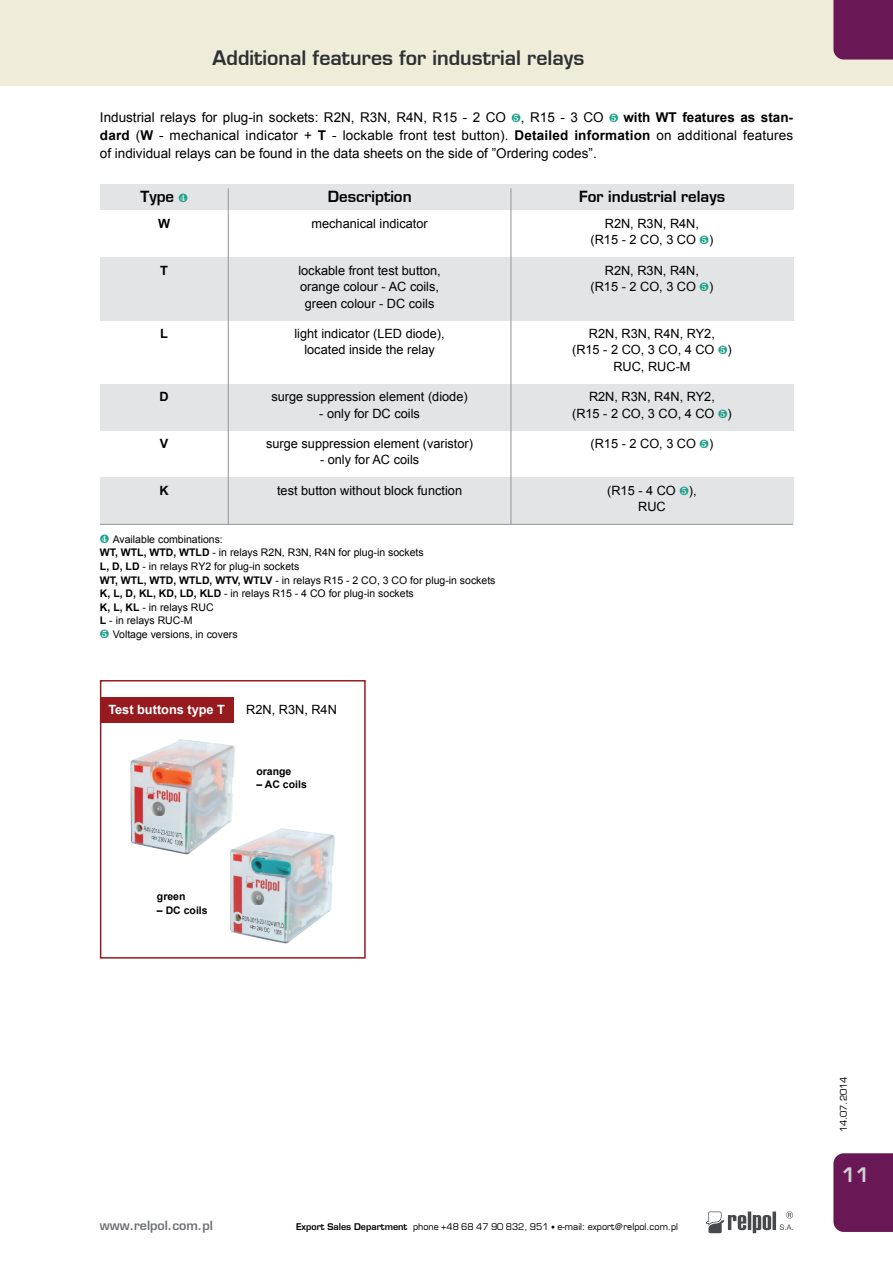
<style>
.page{position:relative;width:893px;height:1263px;background:#fff}
.page>*{position:absolute;margin:0;border:0;box-sizing:border-box;transform-origin:0 0}
.t1{font:700 19.5px "Euromode";color:#2e3133}
.t2{font:700 19.5px "Euromode";color:#cfd1d2}
.t3{font:700 15px "Euromode";color:#000}
.t4{font:13.5px/18px "Arial";color:#000;text-align:justify}
.t5{font:12.75px/16.5px "Arial";color:#000;text-align:center}
.t6{font:700 12.75px "Arial";color:#fff}
.t7{font:700 12.75px "Arial";color:#000}
.t8{font:700 12.45px "Euromode";color:#6e7074}
.t9{font:10.5px/13.5px "Arial";color:#000}
.t10{font:700 10.5px "Arial";color:#000}
.t11{font:9px "Euromode";color:#000}
.s1{color:#1aa18a}
.s2{font-weight:700}
.s3{font-size:7.5px}
</style>
<div class="page">
<svg style="left:706px;top:1211px;width:87px;height:22px"></svg>
<div style="left:0;top:0;width:893px;height:85px;background:#efedd9"></div>
<div style="left:833px;top:1153px;width:60px;height:79px;background:#691755"></div>
<div style="left:833px;top:0;width:60px;height:60px;background:#691755"></div>
<div style="left:101px;top:697px;width:132px;height:26px;background:#961a1e"></div>
<div style="left:100px;top:680px;width:266px;height:278px;border:2px solid #961a1e"></div>
<img style="left:130px;top:739px;width:106px;height:77px">
<img style="left:131px;top:816px;width:101px;height:38px">
<img style="left:230px;top:828px;width:105px;height:77px">
<img style="left:230px;top:905px;width:102px;height:38px">
<div style="left:100px;top:257px;width:693px;height:64px;background:#e2e4e5"></div>
<div style="left:100px;top:384px;width:693px;height:46px;background:#e2e4e5"></div>
<div style="left:100px;top:477px;width:693px;height:47px;background:#e2e4e5"></div>
<div style="left:100px;top:184px;width:693px;height:26px;background:#e2e4e5"></div>
<hr style="left:228px;top:188px;width:1px;height:336px;background:#919398">
<hr style="left:511px;top:188px;width:1px;height:336px;background:#919398">
<hr style="left:100px;top:524px;width:693px;height:1px;background:#919398">
<h1 class="t1" style="left:213px;top:50px;width:373px">Additional features for industrial relays</h1>
<p class="t4" style="left:100px;top:109px;width:695px">Industrial relays for plug-in sockets: R2N, R3N, R4N, R15 - 2 CO <span class="s1">❺</span>, R15 - 3 CO <span class="s1">❺</span> <span class="s2">with WT features as stan&shy;dard</span> (<span class="s2">W</span> - mechanical indicator + <span class="s2">T</span> - lockable front test button). <span class="s2">Detailed information</span> on additional features of individual relays can be found in the data sheets on the side of ”Ordering codes”.</p>
<p class="t3" style="left:328px;top:190px;width:85px">Description</p>
<p class="t3" style="left:141px;top:190px;width:49px">Type <span class="s1">❹</span></p>
<p class="t3" style="left:579px;top:190px;width:147px">For industrial relays</p>
<p class="t5" style="left:590px;top:215px;width:124px">R2N, R3N, R4N, (R15 - 2 CO, 3 CO <span class="s1">❺</span>)</p>
<p class="t5" style="left:590px;top:262px;width:124px">R2N, R3N, R4N, (R15 - 2 CO, 3 CO <span class="s1">❺</span>)</p>
<p class="t5" style="left:572px;top:325px;width:161px">R2N, R3N, R4N, RY2,<br>(R15 - 2 CO, 3 CO, 4 CO <span class="s1">❺</span>)<br>RUC, RUC-M</p>
<p class="t5" style="left:572px;top:388px;width:161px">R2N, R3N, R4N, RY2,<br>(R15 - 2 CO, 3 CO, 4 CO <span class="s1">❺</span>)</p>
<p class="t5" style="left:590px;top:435px;width:124px">(R15 - 2 CO, 3 CO <span class="s1">❺</span>)</p>
<p class="t5" style="left:607px;top:482px;width:91px">(R15 - 4 CO <span class="s1">❺</span>),<br>RUC</p>
<p class="t5" style="left:311px;top:215px;width:118px">mechanical indicator</p>
<p class="t5" style="left:298px;top:262px;width:144px">lockable front test button, orange colour - AC coils, green colour - DC coils</p>
<p class="t5" style="left:294px;top:325px;width:152px">light indicator (LED diode), located inside the relay</p>
<p class="t5" style="left:271px;top:388px;width:198px">surge suppression element (diode)</p>
<p class="t5" style="left:319px;top:405px;width:102px">- only for DC coils</p>
<p class="t5" style="left:266px;top:435px;width:208px">surge suppression element (varistor)</p>
<p class="t5" style="left:320px;top:452px;width:101px">- only for AC coils</p>
<p class="t5" style="left:277px;top:482px;width:186px">test button without block function</p>
<p class="t7" style="left:158px;top:218px;width:14px">W</p>
<p class="t7" style="left:160px;top:265px;width:9px">T</p>
<p class="t7" style="left:160px;top:329px;width:9px">L</p>
<p class="t7" style="left:159px;top:392px;width:11px">D</p>
<p class="t7" style="left:160px;top:439px;width:10px">V</p>
<p class="t7" style="left:159px;top:485px;width:11px">K</p>
<p class="t9" style="left:100px;top:533px;width:397px"><span class="s1">❹</span> Available combinations:<br><span class="s2">WT, WTL, WTD, WTLD</span> - in relays R2N, R3N, R4N for plug-in sockets<br><span class="s2">L, D, LD</span> - in relays RY2 for plug-in sockets<br><span class="s2">WT, WTL, WTD, WTLD, WTV, WTLV</span> - in relays R15 - 2 CO, 3 CO for plug-in sockets <span class="s2">K, L, D, KL, KD, LD, KLD</span> - in relays R15 - 4 CO for plug-in sockets<br><span class="s2">K, L, KL</span> - in relays RUC<br><span class="s2">L</span> - in relays RUC-M<br><span class="s1">❺</span> Voltage versions, in covers</p>
<p class="t6" style="left:108px;top:704px;width:118px">Test buttons type T</p>
<p class="t5" style="left:246px;top:701px;width:92px">R2N, R3N, R4N</p>
<p class="t10" style="left:256px;top:767px;width:37px">orange</p>
<p class="t10" style="left:256px;top:780px;width:52px">– AC coils</p>
<p class="t10" style="left:157px;top:892px;width:30px">green</p>
<p class="t10" style="left:157px;top:906px;width:52px">– DC coils</p>
<p class="t8" style="left:100px;top:1220px;width:114px">www.relpol.com.pl</p>
<p class="t11" style="left:296px;top:1223px;width:384px"><span class="s2">Export Sales Department</span> phone +48 68 47 90 832, 951 <span class="s3">•</span> e-mail: export@relpol.com.pl</p>
<p class="t11" style="left:840px;top:1132px;width:57px;rotate:-90deg">14.07.2014</p>
<h1 class="t2" style="left:842px;top:1167px;width:29px">11</h1>
</div>
